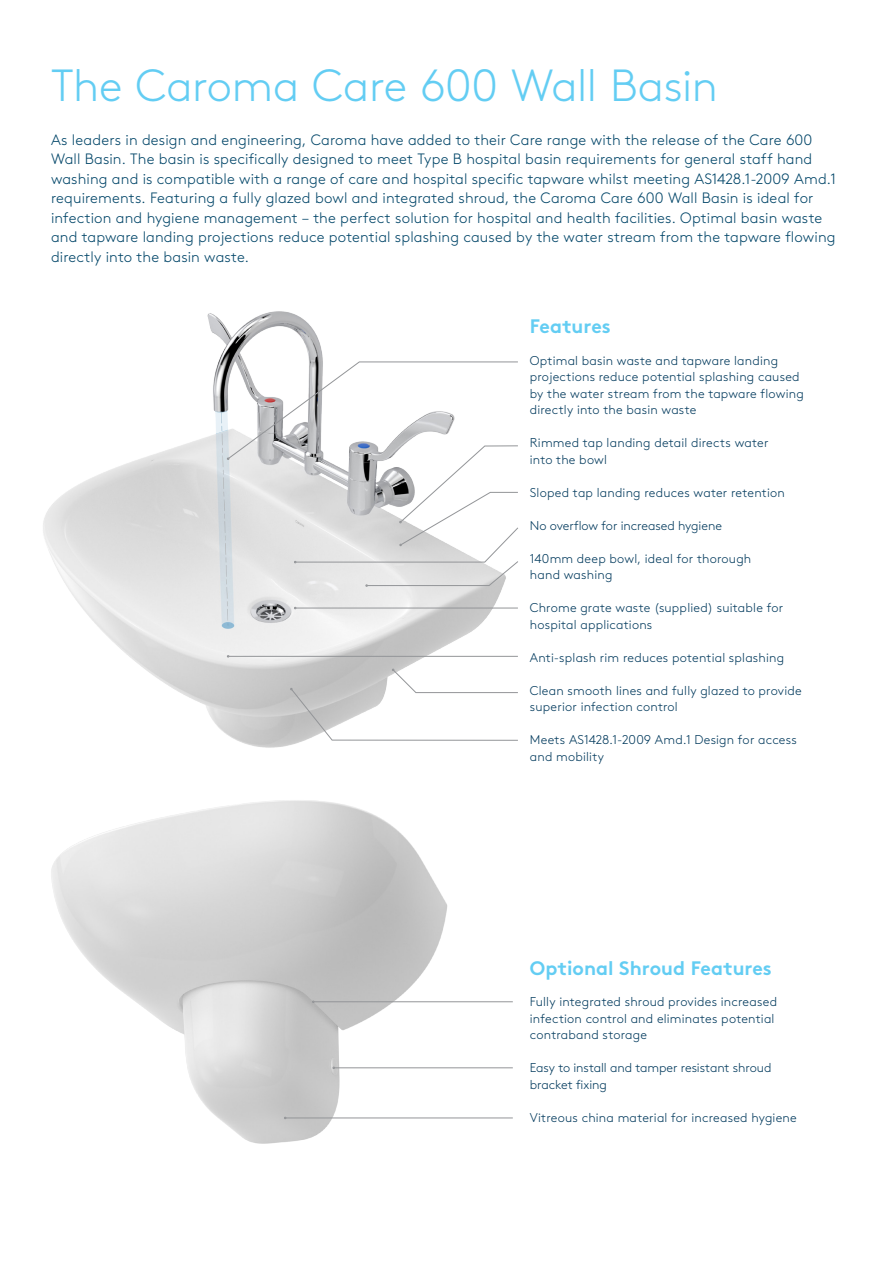
<style>
.page{position:relative;width:893px;height:1263px;background:#fff}
.page>*{position:absolute;margin:0;border:0;box-sizing:border-box;transform-origin:0 0}
.Features{font:300 45px "Brown Std";letter-spacing:-.01em;color:#63cdf3}
.Features-2{font:700 19.5px "Brown";color:#63cdf3}
.Features_Copy{font:300 15px/19.5px "Brown Std";letter-spacing:.01em;color:#004568}
.Features_Copy-2{font:300 12.75px/16.5px "Brown Std";letter-spacing:.015em;color:#00395c}
.Features_Copy-3{font:300 12.75px/16.5px "Brown Std";letter-spacing:-.005em;color:#00395c}
</style>
<div class="page">
<img style="left:43px;top:311px;width:475px;height:437px">
<img style="left:51px;top:800px;width:425px;height:344px">
<hr style="left:334px;top:1067px;width:179px;height:1px;background:#939598">
<hr style="left:314px;top:1001px;width:199px;height:1px;background:#939598">
<hr style="left:286px;top:1118px;width:227px;height:1px;background:#939598">
<hr style="left:296px;top:608px;width:222px;height:1px;background:#939598">
<hr style="left:229px;top:656px;width:289px;height:1px;background:#939598">
<svg style="left:227px;top:362px;width:291px;height:224px"></svg>
<svg style="left:290px;top:669px;width:228px;height:72px"></svg>
<p class="Features" style="left:51px;top:60px;width:668px">The Caroma Care 600 Wall Basin</p>
<p class="Features_Copy" style="left:51px;top:130px;width:786px">As leaders in design and engineering, Caroma have added to their Care range with the release of the Care 600<br>Wall Basin. The basin is specifically designed to meet Type B hospital basin requirements for general staff hand washing and is compatible with a range of care and hospital specific tapware whilst meeting AS1428.1-2009 Amd.1 requirements. Featuring a fully glazed bowl and integrated shroud, the Caroma Care 600 Wall Basin is ideal for infection and hygiene management – the perfect solution for hospital and health facilities. Optimal basin waste and tapware landing projections reduce potential splashing caused by the water stream from the tapware flowing directly into the basin waste.</p>
<p class="Features-2" style="left:530px;top:311px;width:83px">Features</p>
<p class="Features_Copy-2" style="left:530px;top:352px;width:276px">Optimal basin waste and tapware landing projections reduce potential splashing caused by the water stream from the tapware flowing directly into the basin waste</p>
<p class="Features_Copy-2" style="left:530px;top:435px;width:240px">Rimmed tap landing detail directs water into the bowl</p>
<p class="Features_Copy-2" style="left:530px;top:484px;width:256px">Sloped tap landing reduces water retention</p>
<p class="Features_Copy-3" style="left:530px;top:517px;width:194px">No overflow for increased hygiene</p>
<p class="Features_Copy-2" style="left:530px;top:550px;width:223px">140mm deep bowl, ideal for thorough hand washing</p>
<p class="Features_Copy-2" style="left:530px;top:600px;width:255px">Chrome grate waste (supplied) suitable for hospital applications</p>
<p class="Features_Copy-2" style="left:530px;top:649px;width:256px">Anti-splash rim reduces potential splashing</p>
<p class="Features_Copy-2" style="left:530px;top:682px;width:273px">Clean smooth lines and fully glazed to provide superior infection control</p>
<p class="Features_Copy-2" style="left:530px;top:732px;width:269px">Meets AS1428.1-2009 Amd.1 Design for access and mobility</p>
<p class="Features-2" style="left:530px;top:952px;width:244px">Optional Shroud Features</p>
<p class="Features_Copy-2" style="left:530px;top:993px;width:249px">Fully integrated shroud provides increased infection control and eliminates potential contraband storage</p>
<p class="Features_Copy-3" style="left:530px;top:1059px;width:243px">Easy to install and tamper resistant shroud bracket fixing</p>
<p class="Features_Copy-2" style="left:530px;top:1109px;width:268px">Vitreous china material for increased hygiene</p>
</div>
